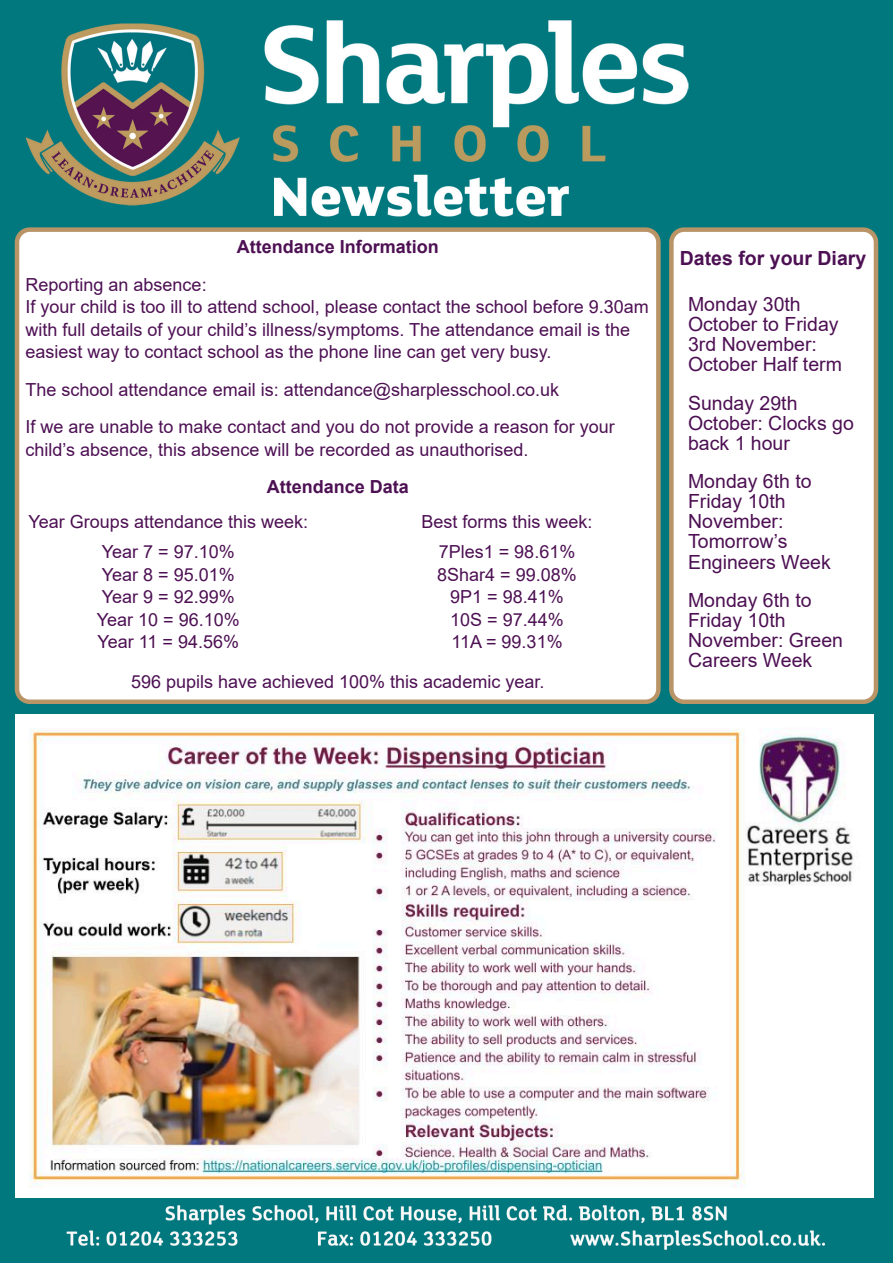
<style>
.page{position:relative;width:893px;height:1263px;background:#fff}
.page>*{position:absolute;margin:0;border:0;box-sizing:border-box;transform-origin:0 0}
.t1{font:19.5px/20.1px "Arial";color:#4d1053}
.t2{font:700 19.5px "Arial";color:#4d1053}
.t3{font:18px/22.5px "Arial";color:#4d1053}
.t4{font:700 18px "Arial";color:#4d1053}
</style>
<div class="page">
<img style="left:0;top:0;width:893px;height:1263px">
<div style="left:15px;top:227px;width:646px;height:477px;background:#fff;border:4px solid #b99467;border-radius:13px"></div>
<div style="left:669px;top:227px;width:209px;height:477px;background:#fff;border:4px solid #b99467;border-radius:13px"></div>
<img style="left:15px;top:715px;width:858px;height:482px">
<p class="t4" style="left:237px;top:240px;width:204px">Attendance Information</p>
<p class="t3" style="left:26px;top:275px;width:625px">Reporting an absence:<br>If your child is too ill to attend school, please contact the school before 9.30am with full details of your child’s illness/symptoms. The attendance email is the easiest way to contact school as the phone line can get very busy.</p>
<p class="t3" style="left:26px;top:372px;width:591px;line-height:37.5px">The school attendance email is: attendance@sharplesschool.co.uk<br>If we are unable to make contact and you do not provide a reason for your</p>
<p class="t3" style="left:26px;top:440px;width:505px">child’s absence, this absence will be recorded as unauthorised.</p>
<p class="t4" style="left:267px;top:480px;width:144px">Attendance Data</p>
<p class="t3" style="left:29px;top:509px;width:281px;line-height:30px;text-align:center">Year Groups attendance this week:<br>Year 7 = 97.10%</p>
<p class="t3" style="left:97px;top:565px;width:144px">Year 8 = 95.01%<br>Year 9 = 92.99%<br>Year 10 = 96.10%<br>Year 11 = 94.56%</p>
<p class="t3" style="left:421px;top:509px;width:173px;line-height:30px;text-align:center">Best forms this week:<br>7Ples1 = 98.61%</p>
<p class="t3" style="left:437px;top:565px;width:141px;text-align:center">8Shar4 = 99.08%<br>9P1 = 98.41%<br>10S = 97.44%<br>11A = 99.31%</p>
<p class="t3" style="left:131px;top:672px;width:415px">596 pupils have achieved 100% this academic year.</p>
<p class="t2" style="left:680px;top:251px;width:188px">Dates for your Diary</p>
<p class="t1" style="left:688px;top:296px;width:155px">Monday 30th<br>October to Friday<br>3rd November:<br>October Half term</p>
<p class="t1" style="left:688px;top:394px;width:167px">Sunday 29th<br>October: Clocks go back 1 hour</p>
<p class="t1" style="left:688px;top:473px;width:144px">Monday 6th to<br>Friday 10th<br>November:<br>Tomorrow’s<br>Engineers Week</p>
<p class="t1" style="left:688px;top:592px;width:156px">Monday 6th to<br>Friday 10th<br>November: Green<br>Careers Week</p>
</div>
